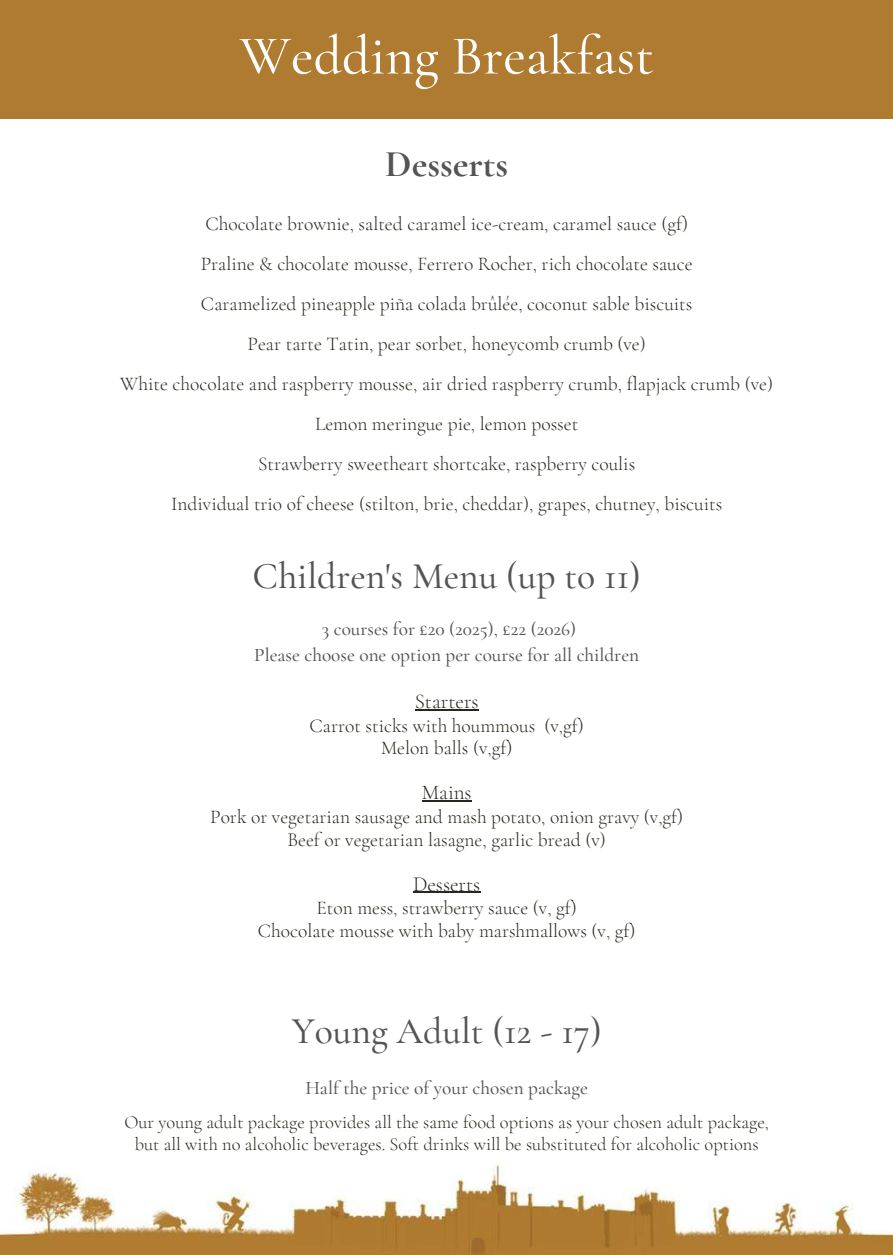
<style>
.page{position:relative;width:893px;height:1255px;background:#fff}
.page>*{position:absolute;margin:0;border:0;box-sizing:border-box;transform-origin:0 0}
.t1{font:500 55.35px "Cormorant Garamond";color:#fff}
.t2{font:500 37.65px "Cormorant Garamond";color:#545454}
.t3{font:700 37.65px "Cormorant Garamond";color:#545454}
.t4{font:300 21px "Cormorant Garamond";color:#28271e}
.t5{font:300 19.5px/40px "Cormorant Garamond";color:#28271e;text-align:center}
.t6{font:500 19.2px/25.7px "Cormorant Garamond";color:#545454;text-align:center}
.t7{font:300 18.45px/22px "Cormorant Garamond";color:#28271e;text-align:center}
</style>
<div class="page">
<img style="left:0;top:1164px;width:892px;height:90px">
<div style="left:0;top:0;width:892px;height:118px;background:#af7b31"></div>
<hr style="left:415px;top:709px;width:63px;height:1px;background:#28271e">
<hr style="left:422px;top:800px;width:49px;height:1px;background:#28271e">
<hr style="left:413px;top:891px;width:67px;height:1px;background:#28271e">
<h1 class="t1" style="left:239px;top:22px;width:416px">Wedding Breakfast</h1>
<h2 class="t3" style="left:385px;top:141px;width:124px">Desserts</h2>
<p class="t5" style="left:120px;top:204px;width:654px">Chocolate brownie, salted caramel ice-cream, caramel sauce (gf)<br>Praline &amp; chocolate mousse, Ferrero Rocher, rich chocolate sauce<br>Caramelized pineapple piña colada brûlée, coconut sable biscuits<br>Pear tarte Tatin, pear sorbet, honeycomb crumb (ve)<br>White chocolate and raspberry mousse, air dried raspberry crumb, flapjack crumb (ve)<br>Lemon meringue pie, lemon posset<br>Strawberry sweetheart shortcake, raspberry coulis<br>Individual trio of cheese (stilton, brie, cheddar), grapes, chutney, biscuits</p>
<h2 class="t2" style="left:252px;top:553px;width:389px">Children's Menu (up to 11)</h2>
<p class="t6" style="left:254px;top:616px;width:386px">3 courses for £20 (2025), £22 (2026)<br>Please choose one option per course for all children</p>
<p class="t4" style="left:415px;top:688px;width:65px">Starters</p>
<p class="t5" style="left:309px;top:714px;width:276px;line-height:22.5px">Carrot sticks with hoummous (v,gf)<br>Melon balls (v,gf)</p>
<p class="t4" style="left:422px;top:780px;width:51px">Mains</p>
<p class="t5" style="left:210px;top:805px;width:474px;line-height:22.5px">Pork or vegetarian sausage and mash potato, onion gravy (v,gf)<br>Beef or vegetarian lasagne, garlic bread (v)</p>
<p class="t4" style="left:413px;top:871px;width:69px">Desserts</p>
<p class="t5" style="left:258px;top:896px;width:379px;line-height:22.5px">Eton mess, strawberry sauce (v, gf)<br>Chocolate mousse with baby marshmallows (v, gf)</p>
<h2 class="t2" style="left:292px;top:1008px;width:311px">Young Adult (12 - 17)</h2>
<p class="t6" style="left:305px;top:1075px;width:284px">Half the price of your chosen package</p>
<p class="t7" style="left:124px;top:1110px;width:646px">Our young adult package provides all the same food options as your chosen adult package, but all with no alcoholic beverages. Soft drinks will be substituted for alcoholic options</p>
</div>
